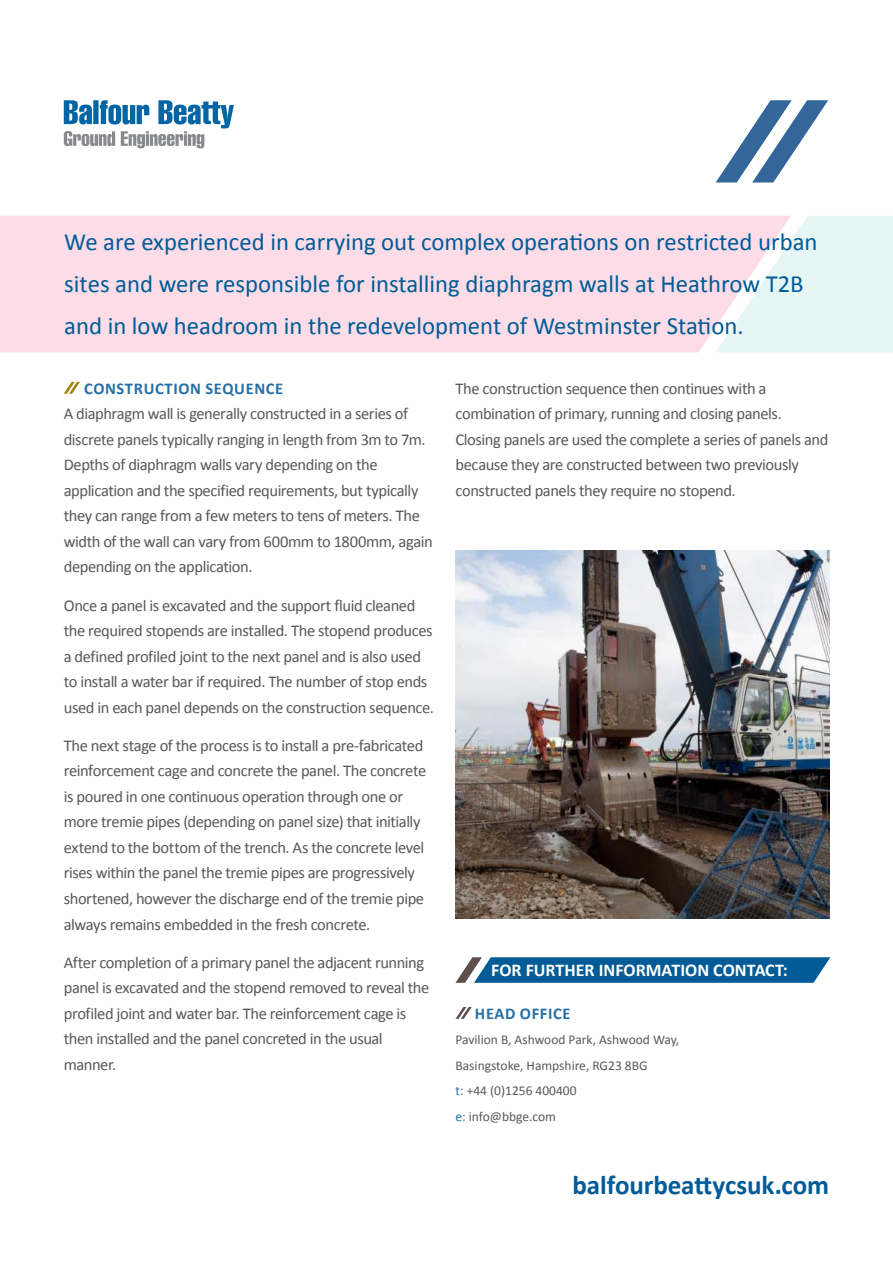
<style>
.page{position:relative;width:893px;height:1263px;background:#fff}
.page>*{position:absolute;margin:0;border:0;box-sizing:border-box;transform-origin:0 0}
.t1{font:700 27px "Calibri";letter-spacing:-.005em;color:#005b97}
.t2{font:24.75px/42px "Calibri";color:#005b97}
.t3{font:700 18px "Calibri";color:#fff}
.t4{font:16.5px/25.5px "Calibri";letter-spacing:-.025em;color:#57585a}
.t5{font:700 16.5px "Calibri";letter-spacing:.04em;color:#266fa6}
.t6{font:13.5px/25.5px "Calibri";color:#57585a}
.s1{color:#266fa6}
</style>
<div class="page">
<div style="left:0;top:216px;width:716px;height:136px;background:#fcdde7"></div>
<svg style="left:716px;top:216px;width:177px;height:136px;background:#ecf2f2"></svg>
<svg style="left:64px;top:382px;width:16px;height:12px"></svg>
<svg style="left:455px;top:957px;width:375px;height:26px;background:#18689d"></svg>
<img style="left:455px;top:550px;width:374px;height:368px">
<svg style="left:455px;top:1007px;width:17px;height:12px"></svg>
<svg style="left:716px;top:100px;width:112px;height:82px"></svg>
<svg style="left:64px;top:100px;width:170px;height:48px"></svg>
<h2 class="t2" style="left:64px;top:219px;width:755px">We are experienced in carrying out complex opera琀椀ons on restricted urban sites and were responsible for installing diaphragm walls at Heathrow T2B and in low headroom in the redevelopment of Westminster Sta琀椀on.</h2>
<p class="t5" style="left:84px;top:383px;width:201px">CONSTRUCTION SEQUENCE</p>
<p class="t4" style="left:64px;top:400px;width:371px">A diaphragm wall is generally constructed in a series of discrete panels typically ranging in length from 3m to 7m.<br>Depths of diaphragm walls vary depending on the application and the specified requirements, but typically they can range from a few meters to tens of meters. The width of the wall can vary from 600mm to 1800mm, again depending on the application.</p>
<p class="t4" style="left:64px;top:591px;width:372px">Once a panel is excavated and the support fluid cleaned the required stopends are installed. The stopend produces a defined profiled joint to the next panel and is also used to install a water bar if required. The number of stop ends used in each panel depends on the construction sequence.</p>
<p class="t4" style="left:64px;top:732px;width:364px">The next stage of the process is to install a pre-fabricated reinforcement cage and concrete the panel. The concrete is poured in one continuous operation through one or more tremie pipes (depending on panel size) that initially extend to the bottom of the trench. As the concrete level rises within the panel the tremie pipes are progressively shortened, however the discharge end of the tremie pipe always remains embedded in the fresh concrete.</p>
<p class="t4" style="left:64px;top:949px;width:367px">After completion of a primary panel the adjacent running panel is excavated and the stopend removed to reveal the profiled joint and water bar. The reinforcement cage is then installed and the panel concreted in the usual manner.</p>
<p class="t4" style="left:455px;top:375px;width:374px">The construction sequence then continues with a combination of primary, running and closing panels.<br>Closing panels are used the complete a series of panels and because they are constructed between two previously constructed panels they require no stopend.</p>
<p class="t3" style="left:491px;top:964px;width:298px">FOR FURTHER INFORMATION CONTACT:</p>
<p class="t5" style="left:475px;top:1008px;width:97px">HEAD OFFICE</p>
<p class="t6" style="left:455px;top:1026px;width:225px">Pavilion B, Ashwood Park, Ashwood Way,<br>Basingstoke, Hampshire, RG23 8BG<br><span class="s1">t:</span> +44 (0)1256 400400<br><span class="s1">e:</span> info@bbge.com</p>
<h1 class="t1" style="left:572px;top:1168px;width:258px">BALFOURBEA琀琀YCSUK.COM</h1>
</div>
